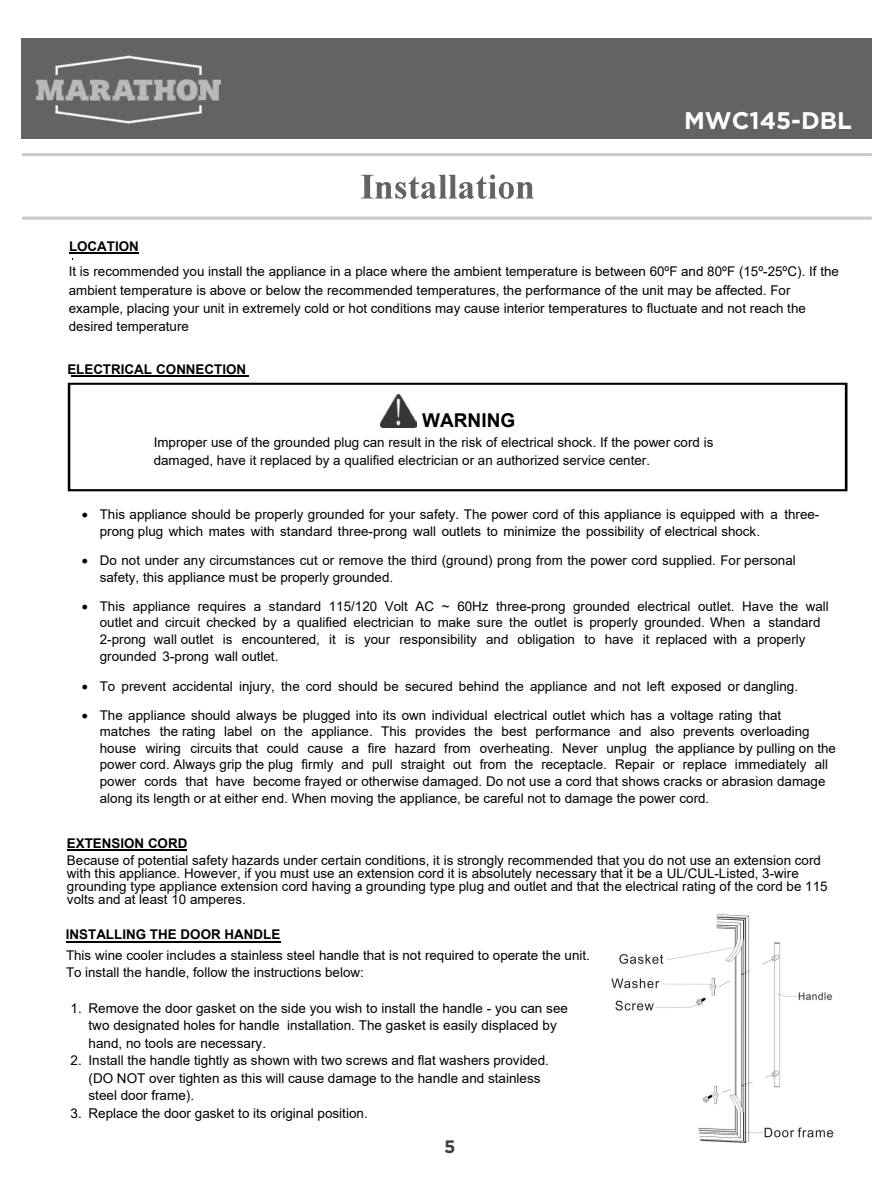
<style>
.page{position:relative;width:893px;height:1191px;background:#fff}
.page>*{position:absolute;margin:0;border:0;box-sizing:border-box;transform-origin:0 0}
.t1{font:700 24px "Gotham";color:#fff}
.t2{font:700 19.05px "Arial";color:#000}
.t3{font:700 18px "Gotham";color:#404040}
.t4{font:13.5px/17.4px "Arial";color:#000}
.t5{font:13.35px/16.5px "Arial";color:#000}
.t6{font:700 13.35px "Arial";color:#000}
.s1{font-weight:700}
.s2{font-style:inherit}
</style>
<div class="page">
<div style="left:21px;top:38px;width:851px;height:101px;background:#636366"></div>
<img style="left:36px;top:55px;width:185px;height:69px">
<hr style="left:71px;top:375px;width:177px;height:2px;background:#000">
<hr style="left:67px;top:849px;width:120px;height:2px;background:#000">
<svg style="left:68px;top:383px;width:779px;height:108px"></svg>
<svg style="left:361px;top:174px;width:173px;height:25px"></svg>
<hr style="left:22px;top:153px;width:850px;height:3px;background:#c7c8ca">
<hr style="left:22px;top:217px;width:850px;height:3px;background:#c7c8ca">
<img style="left:611px;top:914px;width:223px;height:229px">
<hr style="left:66px;top:940px;width:214px;height:2px;background:#000">
<hr style="left:69px;top:253px;width:70px;height:1px;background:#000">
<h1 class="t1" style="left:684px;top:107px;width:169px">MWC145-DBL</h1>
<p class="t5" style="left:69px;top:234px;width:772px;line-height:25.2px"><span class="s1">LOCATION<br></span>It is recommended you install the appliance in a place where the ambient temperature is between 6<span class="s2">0</span>º<span class="s2">F</span> and <span class="s2">80</span>ºF (1<span class="s2">5</span>º-<span class="s2">25</span>ºC). If the</p>
<p class="t5" style="left:69px;top:281px;width:739px;line-height:18.1px">ambient temperature is above or below the recommended temperatures, the performance of the unit may be affected. For example, placing your unit in extremely cold or hot conditions may cause interior temperatures to fluctuate and not reach the desired temperature</p>
<p class="t6" style="left:67px;top:362px;width:180px">ELECTRICAL CONNECTION</p>
<h2 class="t2" style="left:422px;top:410px;width:95px">WARNING</h2>
<p class="t5" style="left:154px;top:433px;width:561px;line-height:18.3px">Improper use of the grounded plug can result in the risk of electrical shock. If the power cord is damaged, have it replaced by a qualified electrician or an authorized service center.</p>
<p class="t5" style="left:100px;top:506px;width:721px;line-height:17px;text-indent:-18px">• This appliance should be properly grounded for your safety. The power cord of this appliance is equipped with a three&shy;prong plug which mates with standard three-prong wall outlets to minimize the possibility of electrical shock.</p>
<p class="t5" style="left:100px;top:552px;width:697px;line-height:17px;text-indent:-18px">• Do not under any circumstances cut or remove the third (ground) prong from the power cord supplied. For personal safety, this appliance must be properly grounded.</p>
<p class="t5" style="left:100px;top:598px;width:730px;text-indent:-18px">• <span class="s2">T</span>his appliance requires a standard 115/120 Volt AC ~ 60Hz three-prong grounded electrical outlet. Have the wall outlet and circuit checked by a qualified electrician to make sure the outlet is properly grounded. When a standard 2-prong wall outlet is encountered, it is your responsibility and obligation to have it replaced with a properly grounded 3-prong wall outlet.</p>
<p class="t5" style="left:82px;top:677px;width:718px">• To prevent accidental injury, the cord should be secured behind the appliance and not left exposed or dangling.</p>
<p class="t5" style="left:100px;top:707px;width:738px;text-indent:-18px">• The appliance should always be plugged into its own individual electrical outlet which has a voltage rating that<br>matches the rating label on the appliance. This provides the best performance and also prevents overloading house wiring circuits that could cause a fire hazard from overheating. Never unplug the appliance by pulling on the power cord. Always grip the plug firmly and pull straight out from the receptacle. Repair or replace immediately all power cords that have become frayed or otherwise damaged. Do not use a cord that shows cracks or abrasion damage along its length or at either end. When moving the appliance, be careful not to damage the power cord.</p>
<p class="t6" style="left:67px;top:836px;width:122px">EXTENSION CORD</p>
<p class="t5" style="left:67px;top:853px;width:762px;line-height:13px">Because of potential safety hazards under certain conditions, it is strongly recommended that you do not use an extension cord with this appliance. However, if you must use an extension cord it is absolutely necessary that it be a UL/CUL-Listed, 3-wire grounding type appliance extension cord having a grounding type plug and outlet and that the electrical rating of the cord be 115 volts and at least 10 amperes.</p>
<p class="t6" style="left:66px;top:927px;width:216px">INSTALLING THE DOOR HANDLE</p>
<p class="t5" style="left:66px;top:947px;width:525px">This wine cooler includes a stainless steel handle that is not required to operate the unit.<br>To install the handle, follow the instructions below:</p>
<p class="t4" style="left:88px;top:999px;width:481px;text-indent:-18px">1. Remove the door gasket on the side you wish to install the handle - you can see two designated holes for handle <span class="s2">installation. The gasket is easily displaced by hand, no tools are necessary.</span></p>
<p class="t4" style="left:88px;top:1051px;width:462px;text-indent:-18px">2. Install the handle tightly as shown with two screws and flat washers provided. (DO NOT over tighten as this will cause damage to the handle and stainless steel door frame).</p>
<p class="t4" style="left:71px;top:1104px;width:299px">3. Replace the door gasket to its original position.</p>
<h3 class="t3" style="left:444px;top:1136px;width:13px">5</h3>
</div>
